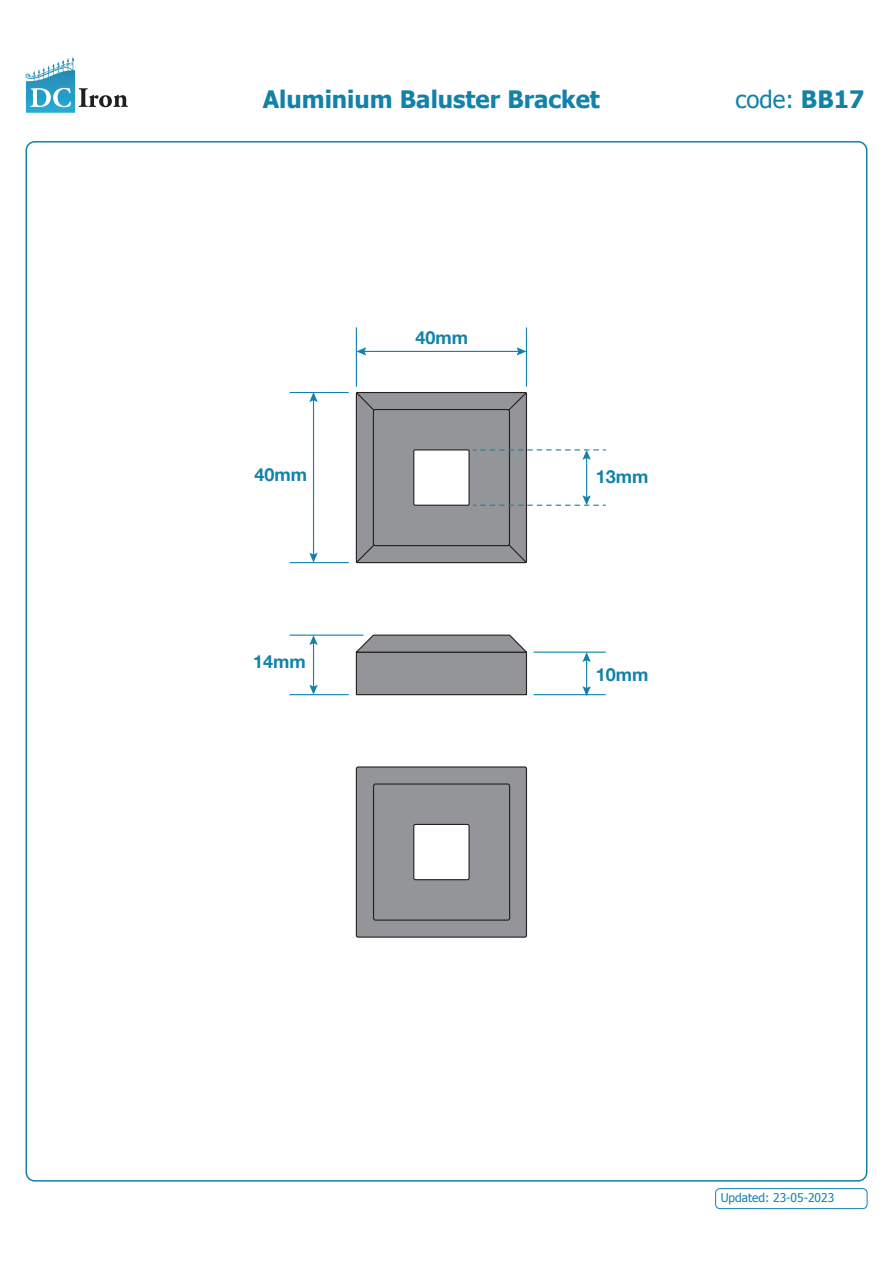
<style>
.page{position:relative;width:893px;height:1263px;background:#fff}
.page>*{position:absolute;margin:0;border:0;box-sizing:border-box;transform-origin:0 0}
.Product_Name{font:700 24px "Tahoma";color:#1282aa}
.Product_Name-2{font:24px "Tahoma";color:#1282aa}
.t1{font:700 18px "Helvetica Neue";color:#1282aa}
.Product_Name-3{font:12px "Tahoma";color:#1282aa}
.s1{font-weight:700}
</style>
<div class="page">
<svg style="left:355px;top:766px;width:172px;height:172px;background:#9b9d9f"></svg>
<div style="left:356px;top:652px;width:170px;height:43px;background:#939598"></div>
<div style="left:356px;top:652px;width:171px;height:43px;border:1px solid #231f20"></div>
<svg style="left:354px;top:634px;width:173px;height:20px;background:#929395"></svg>
<div style="left:373px;top:783px;width:137px;height:138px;border:1px solid #231f20;border-radius:2px"></div>
<hr style="left:290px;top:635px;width:73px;height:1px;background:#1282aa">
<hr style="left:290px;top:694px;width:58px;height:1px;background:#1282aa">
<hr style="left:534px;top:694px;width:71px;height:1px;background:#1282aa">
<hr style="left:534px;top:652px;width:71px;height:1px;background:#1282aa">
<hr style="left:356px;top:328px;width:1px;height:58px;background:#1282aa">
<hr style="left:526px;top:328px;width:1px;height:58px;background:#1282aa">
<svg style="left:355px;top:392px;width:250px;height:172px"></svg>
<hr style="left:363px;top:351px;width:157px;height:1px;background:#1282aa">
<svg style="left:356px;top:347px;width:10px;height:9px"></svg>
<svg style="left:517px;top:347px;width:9px;height:9px"></svg>
<hr style="left:290px;top:562px;width:58px;height:1px;background:#1282aa">
<hr style="left:290px;top:392px;width:58px;height:1px;background:#1282aa">
<hr style="left:313px;top:399px;width:1px;height:157px;background:#1282aa">
<svg style="left:309px;top:553px;width:9px;height:10px"></svg>
<svg style="left:309px;top:393px;width:9px;height:9px"></svg>
<hr style="left:586px;top:659px;width:1px;height:30px;background:#1282aa">
<svg style="left:582px;top:686px;width:9px;height:10px"></svg>
<svg style="left:582px;top:652px;width:9px;height:10px"></svg>
<hr style="left:313px;top:642px;width:1px;height:46px;background:#1282aa">
<svg style="left:309px;top:685px;width:9px;height:10px"></svg>
<svg style="left:309px;top:635px;width:9px;height:10px"></svg>
<div style="left:715px;top:1188px;width:152px;height:21px;border:1px solid #1282aa;border-radius:4px"></div>
<svg style="left:38px;top:57px;width:35px;height:19px"></svg>
<svg style="left:30px;top:88px;width:41px;height:19px"></svg>
<svg style="left:79px;top:88px;width:49px;height:19px"></svg>
<p class="Product_Name" style="left:263px;top:82px;width:339px">Aluminium Baluster Bracket</p>
<p class="Product_Name-2" style="left:735px;top:83px;width:131px">code: <span class="s1">BB17</span></p>
<p class="t1" style="left:254px;top:460px;width:54px">40mm</p>
<p class="t1" style="left:253px;top:648px;width:54px">14mm</p>
<p class="t1" style="left:415px;top:323px;width:54px">40mm</p>
<p class="t1" style="left:596px;top:463px;width:54px">13mm</p>
<p class="t1" style="left:596px;top:660px;width:54px">10mm</p>
<p class="Product_Name-3" style="left:721px;top:1190px;width:115px">Updated: 23-05-2023</p>
</div>
